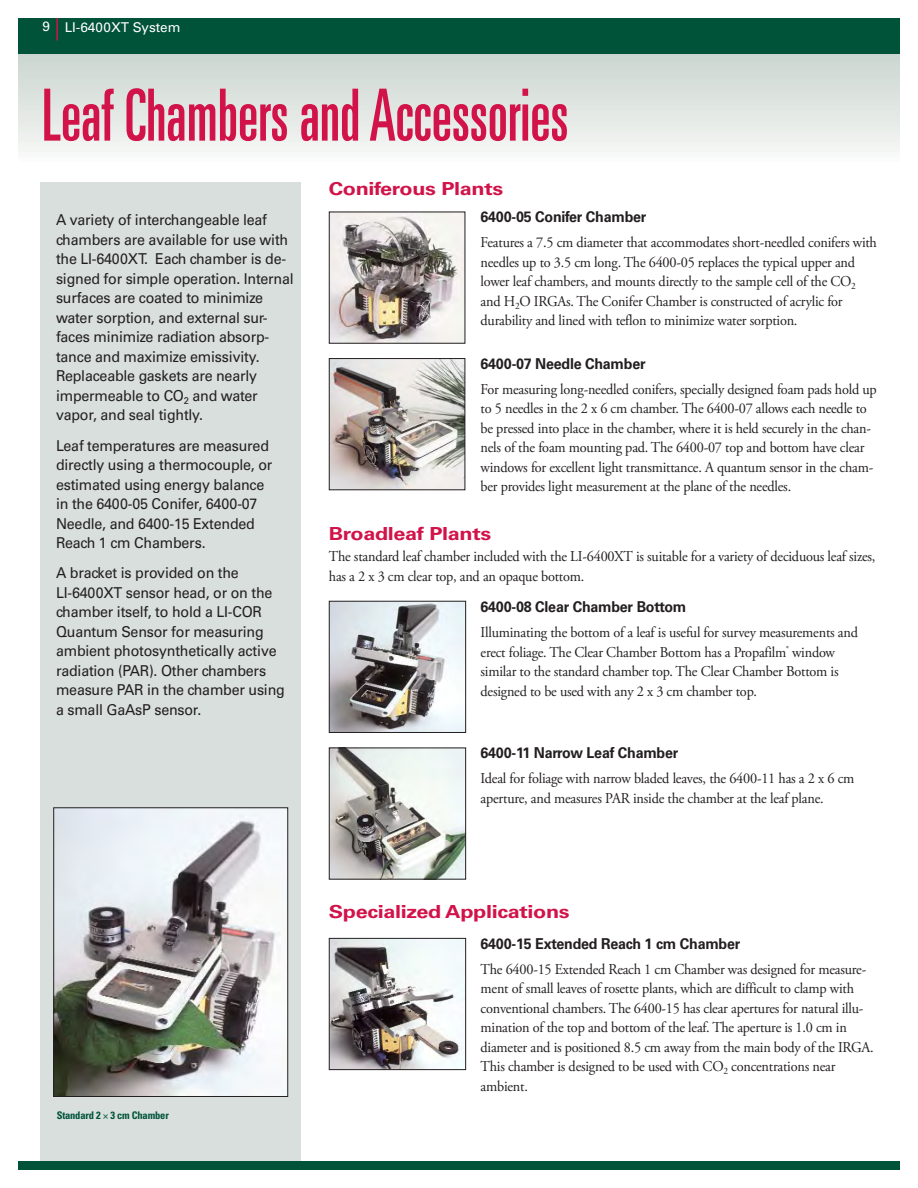
<style>
.page{position:relative;width:918px;height:1188px;background:#fff}
.page>*{position:absolute;margin:0;border:0;box-sizing:border-box;transform-origin:0 0}
.t1{font:ultra-condensed 72px "Univers LT Std";color:#d11349;scale:.84 1}
.t2{font:700 18px "Univers";letter-spacing:-.015em;color:#d11349;scale:1.2 1}
.t3{font:15px/19.5px "Adobe Garamond Pro";letter-spacing:-.015em;color:#231f20;scale:.95 1}
.t4{font:15px/19.5px "Univers LT Std";letter-spacing:-.015em;color:#231f20;scale:.95 1}
.t5{font:700 15px "Univers";letter-spacing:-.015em;color:#231f20;scale:.95 1}
.t6{font:13.5px "Univers LT Std";color:#fff}
.t7{font:700 condensed 10.5px "Univers";letter-spacing:-.015em;color:#005238}
</style>
<div class="page">
<div style="left:40px;top:182px;width:261px;height:986px;background:#d8dfdd"></div>
<div style="left:18px;top:54px;width:882px;height:108px;background:linear-gradient(to bottom,#cad5cf,#f8f9f8)"></div>
<div style="left:18px;top:18px;width:882px;height:36px;background:#005238"></div>
<div style="left:18px;top:1161px;width:882px;height:9px;background:#005238"></div>
<hr style="left:56px;top:18px;width:2px;height:22px;background:#d11349">
<img style="left:331px;top:214px;width:132px;height:128px">
<div style="left:329px;top:212px;width:136px;height:132px;border:1px solid #231f20"></div>
<img style="left:331px;top:360px;width:132px;height:128px">
<div style="left:329px;top:358px;width:136px;height:132px;border:1px solid #231f20"></div>
<img style="left:331px;top:603px;width:133px;height:128px">
<div style="left:329px;top:601px;width:137px;height:132px;border:1px solid #231f20"></div>
<img style="left:55px;top:809px;width:231px;height:286px">
<div style="left:53px;top:807px;width:235px;height:290px;border:1px solid #231f20"></div>
<img style="left:331px;top:750px;width:133px;height:128px">
<div style="left:329px;top:748px;width:137px;height:132px;border:1px solid #231f20"></div>
<img style="left:331px;top:940px;width:133px;height:128px">
<div style="left:329px;top:938px;width:137px;height:132px;border:1px solid #231f20"></div>
<p class="t6" style="left:42px;top:22px;width:140px">9 LI-6400XT System</p>
<h1 class="t1" style="left:42px;top:89px;width:628px">Leaf Chambers and Accessories</h1>
<p class="t4" style="left:56px;top:212px;width:252px">A variety of interchangeable leaf chambers are available for use with the LI-6400XT. Each chamber is de&shy;signed for simple operation. Internal surfaces are coated to minimize water sorption, and external sur&shy;faces minimize radiation absorp&shy;tance and maximize emissivity.<br>Replaceable gaskets are nearly impermeable to CO<sub>2</sub> and water vapor, and seal tightly.</p>
<p class="t4" style="left:56px;top:437px;width:229px">Leaf temperatures are measured directly using a thermocouple, or estimated using energy balance in the 6400-05 Conifer, 6400-07<br>Needle, and 6400-15 Extended<br>Reach 1 cm Chambers.</p>
<p class="t4" style="left:56px;top:565px;width:242px">A bracket is provided on the<br>LI-6400XT sensor head, or on the chamber itself, to hold a LI-COR<br>Quantum Sensor for measuring ambient photosynthetically active radiation (PAR). Other chambers measure PAR in the chamber using a small GaAsP sensor.</p>
<p class="t2" style="left:329px;top:182px;width:147px">Coniferous Plants</p>
<p class="t5" style="left:481px;top:212px;width:176px">6400-05 Conifer Chamber</p>
<p class="t3" style="left:481px;top:234px;width:419px">Features a 7.5 cm diameter that accommodates short-needled conifers with needles up to 3.5 cm long. The 6400-05 replaces the typical upper and lower leaf chambers, and mounts directly to the sample cell of the CO<sub>2 </sub>and H<sub>2</sub>O IRGAs. The Conifer Chamber is constructed of acrylic for durability and lined with teflon to minimize water sorption.</p>
<p class="t5" style="left:481px;top:358px;width:175px">6400-07 Needle Chamber</p>
<p class="t3" style="left:481px;top:381px;width:418px">For measuring long-needled conifers, specially designed foam pads hold up to 5 needles in the 2 x 6 cm chamber. The 6400-07 allows each needle to be pressed into place in the chamber, where it is held securely in the chan&shy;nels of the foam mounting pad. The 6400-07 top and bottom have clear windows for excellent light transmittance. A quantum sensor in the cham&shy;ber provides light measurement at the plane of the needles.</p>
<p class="t2" style="left:329px;top:527px;width:137px">Broadleaf Plants</p>
<p class="t3" style="left:329px;top:548px;width:577px">The standard leaf chamber included with the LI-6400XT is suitable for a variety of deciduous leaf sizes, has a 2 x 3 cm clear top, and an opaque bottom.</p>
<p class="t5" style="left:481px;top:602px;width:218px">6400-08 Clear Chamber Bottom</p>
<p class="t3" style="left:481px;top:624px;width:399px">Illuminating the bottom of a leaf is useful for survey measurements and erect foliage. The Clear Chamber Bottom has a Propafilm<sup>®</sup> window similar to the standard chamber top. The Clear Chamber Bottom is designed to be used with any 2 x 3 cm chamber top.</p>
<p class="t5" style="left:481px;top:748px;width:210px">6400-11 Narrow Leaf Chamber</p>
<p class="t3" style="left:481px;top:770px;width:395px">Ideal for foliage with narrow bladed leaves, the 6400-11 has a 2 x 6 cm aperture, and measures PAR inside the chamber at the leaf plane.</p>
<p class="t7" style="left:57px;top:1112px;width:114px">Standard 2 3 cm Chamber</p>
<p class="t2" style="left:329px;top:905px;width:202px">Specialized Applications</p>
<p class="t5" style="left:481px;top:938px;width:275px">6400-15 Extended Reach 1 cm Chamber</p>
<p class="t3" style="left:481px;top:961px;width:415px">The 6400-15 Extended Reach 1 cm Chamber was designed for measure&shy;ment of small leaves of rosette plants, which are difficult to clamp with conventional chambers. The 6400-15 has clear apertures for natural illu&shy;mination of the top and bottom of the leaf. The aperture is 1.0 cm in diameter and is positioned 8.5 cm away from the main body of the IRGA.<br>This chamber is designed to be used with CO<sub>2</sub> concentrations near ambient.</p>
</div>
